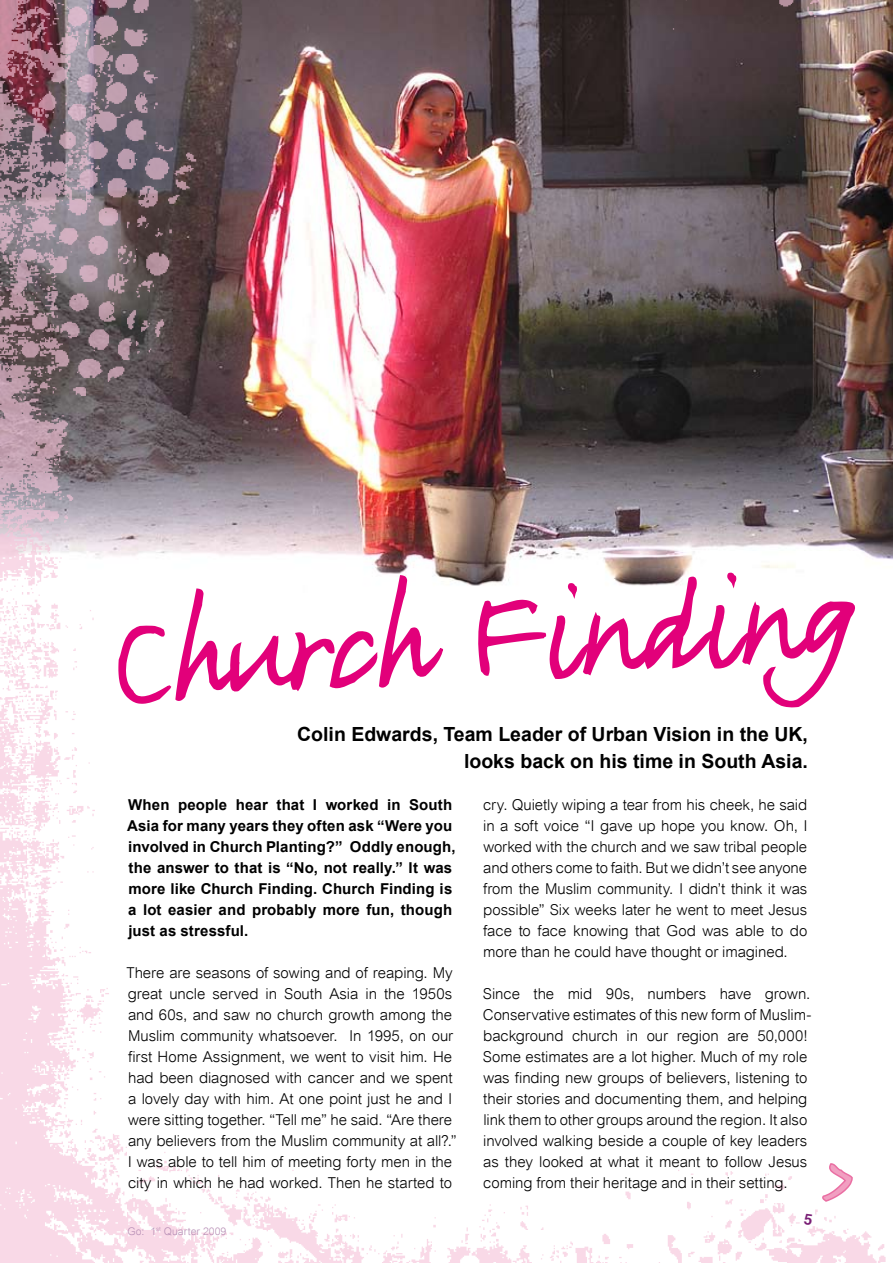
<style>
.page{position:relative;width:893px;height:1263px;background:#fff}
.page>*{position:absolute;margin:0;border:0;box-sizing:border-box;transform-origin:0 0}
.t1{font:147px "Justlefthand";color:#e2007a}
.t2{font:700 19.5px/27px "Arial";color:#000;text-align:right}
.t3{font:300 15px/21px "Arial";letter-spacing:-.005em;color:#000}
.t4{font:700 15px/21px "Arial";letter-spacing:.01em;color:#000}
.t5{font:300 10.5px "Arial";color:#b78eb5}
</style>
<div class="page">
<img style="left:0;top:0;width:893px;height:1263px">
<svg style="left:117px;top:573px;width:330px;height:169px"></svg>
<svg style="left:477px;top:517px;width:380px;height:228px"></svg>
<svg style="left:821px;top:1162px;width:32px;height:41px"></svg>
<svg style="left:804px;top:1213px;width:9px;height:12px"></svg>
<h1 class="t1" style="left:106px;top:581px;width:746px;rotate:-4deg">Church Finding</h1>
<h2 class="t2" style="left:297px;top:722px;width:512px">Colin Edwards, Team Leader of Urban Vision in the UK, looks back on his time in South Asia.</h2>
<p class="t4" style="left:127px;top:795px;width:330px">When people hear that I worked in South Asia for many years they often ask “Were you involved in Church Planting?” Oddly enough, the answer to that is “No, not really.” It was more like Church Finding. Church Finding is a lot easier and probably more fun, though just as stressful.</p>
<p class="t3" style="left:126px;top:962px;width:332px">There are seasons of sowing and of reaping. My great uncle served in South Asia in the 1950s and 60s, and saw no church growth among the Muslim community whatsoever. In 1995, on our first Home Assignment, we went to visit him. He had been diagnosed with cancer and we spent a lovely day with him. At one point just he and I were sitting together. “Tell me” he said. “Are there any believers from the Muslim community at all?.” I was able to tell him of meeting forty men in the city in which he had worked. Then he started to</p>
<p class="t5" style="left:128px;top:1225px;width:100px">Go: 1<sup>st</sup> Quarter 2009</p>
<p class="t3" style="left:483px;top:794px;width:326px;text-align:justify">cry. Quietly wiping a tear from his cheek, he said in a soft voice “I gave up hope you know. Oh, I worked with the church and we saw tribal people and others come to faith. But we didn’t see anyone from the Muslim community. I didn’t think it was possible” Six weeks later he went to meet Jesus face to face knowing that God was able to do more than he could have thought or imagined.</p>
<p class="t3" style="left:483px;top:983px;width:330px">Since the mid 90s, numbers have grown.<br>Conservative estimates of this new form of Muslim&shy;background church in our region are 50,000!<br>Some estimates are a lot higher. Much of my role was finding new groups of believers, listening to their stories and documenting them, and helping link them to other groups around the region. It also involved walking beside a couple of key leaders as they looked at what it meant to follow Jesus coming from their heritage and in their setting.</p>
</div>
